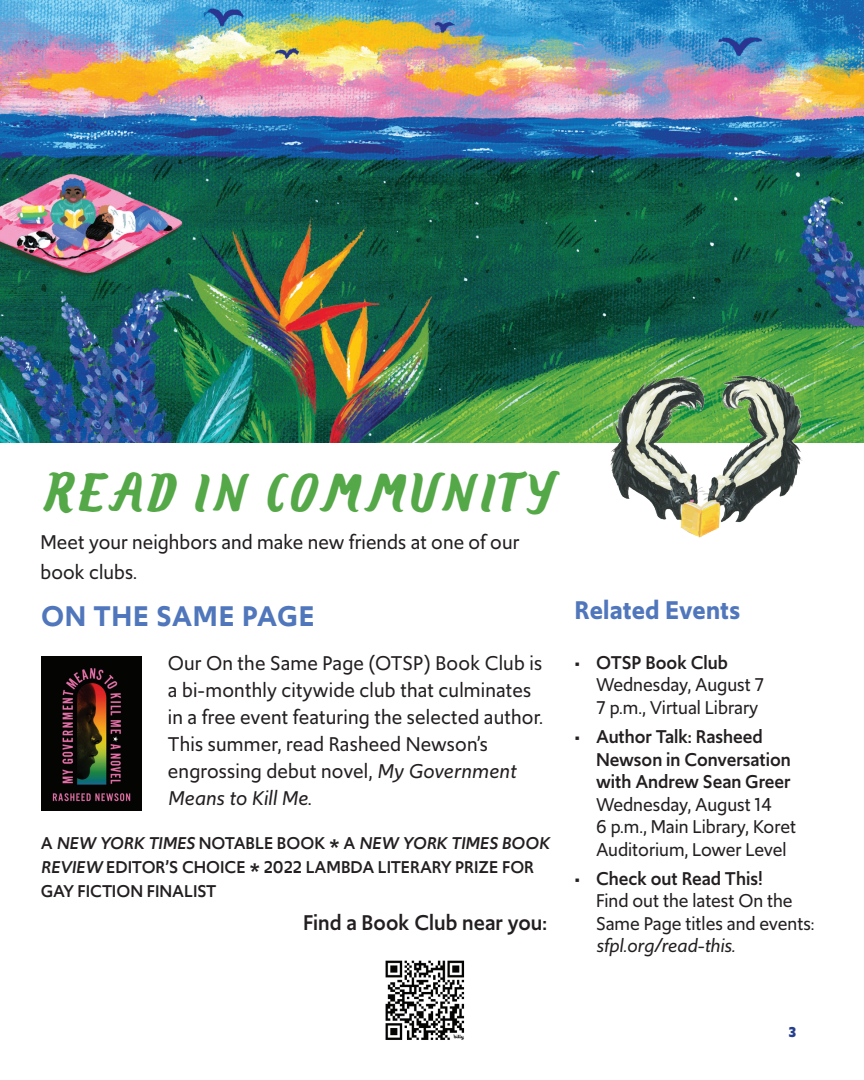
<style>
.page{position:relative;width:864px;height:1080px;background:#fff}
.page>*{position:absolute;margin:0;border:0;box-sizing:border-box;transform-origin:0 0}
.t1{font:italic 700 45px "Sendy Stride 24";letter-spacing:-.03em;color:#54a847}
.t2{font:600 30px "Upgrade";letter-spacing:.015em;color:#5076bb}
.t3{font:600 27px "Upgrade";letter-spacing:.005em;color:#5076bb}
.t4{font:500 22.5px "Upgrade";letter-spacing:.005em;color:#231f20}
.t5{font:21px/27px "Upgrade";letter-spacing:.01em;color:#231f20}
.t6{font:19.5px/22.5px "Upgrade";color:#231f20}
.t7{font:500 19.5px/22.5px "Upgrade";color:#231f20}
.t8{font:italic 19.5px "Upgrade";color:#231f20}
.t9{font:500 18px/24px "Upgrade";color:#231f20}
.t10{font:700 15px "Upgrade";color:#253f8e}
.s1{font-style:italic}
.s2{font-weight:500}
.s3{font-weight:500;font-size:19.65px}
</style>
<div class="page">
<img style="left:0;top:0;width:864px;height:442px">
<img style="left:385px;top:960px;width:80px;height:80px">
<img style="left:41px;top:657px;width:101px;height:153px">
<img style="left:594px;top:352px;width:223px;height:186px">
<h1 class="t1" style="left:41px;top:466px;width:522px">READ IN COMMUNITY</h1>
<p class="t5" style="left:40px;top:527px;width:480px;line-height:30px">Meet your neighbors and make new friends at one of our book clubs.</p>
<h2 class="t2" style="left:41px;top:596px;width:275px">ON THE SAME PAGE</h2>
<p class="t5" style="left:168px;top:650px;width:377px">Our On the Same Page (OTSP) Book Club is a bi-monthly citywide club that culminates in a free event featuring the selected author.<br>This summer, read Rasheed Newson’s engrossing debut novel, <span class="s1">My Government Means to Kill Me</span>.</p>
<p class="t9" style="left:41px;top:831px;width:510px">A <span class="s1">NEW YORK TIMES</span> NOTABLE BOOK * A <span class="s1">NEW YORK TIMES BOOK<br>REVIEW</span> EDITOR’S CHOICE * 2022 LAMBDA LITERARY PRIZE FOR<br>GAY FICTION FINALIST</p>
<p class="t4" style="left:303px;top:908px;width:246px">Find a Book Club near you:</p>
<p class="t3" style="left:574px;top:593px;width:167px">Related Events</p>
<p class="t6" style="left:596px;top:651px;width:170px;text-indent:-22px"><span class="s2">• OTS</span><span class="s3">P</span> <span class="s2">Book Club<br></span>Wednesday, August 7<br>7 p.m., Virtual Library</p>
<p class="t7" style="left:596px;top:725px;width:196px;text-indent:-22px">• Author Talk: Rasheed<br>Newson in Conversation with Andrew Sean Greer</p>
<p class="t6" style="left:596px;top:793px;width:202px">Wednesday, August 14<br>6 p.m., Main Library, Koret<br>Auditorium, Lower Level</p>
<p class="t7" style="left:574px;top:867px;width:190px">• Check out Read This!</p>
<p class="t6" style="left:596px;top:890px;width:220px">Find out the latest On the<br>Same Page titles and events:</p>
<p class="t8" style="left:596px;top:933px;width:141px">sfpl.org/read-this.</p>
<p class="t10" style="left:788px;top:1022px;width:9px">3</p>
</div>
